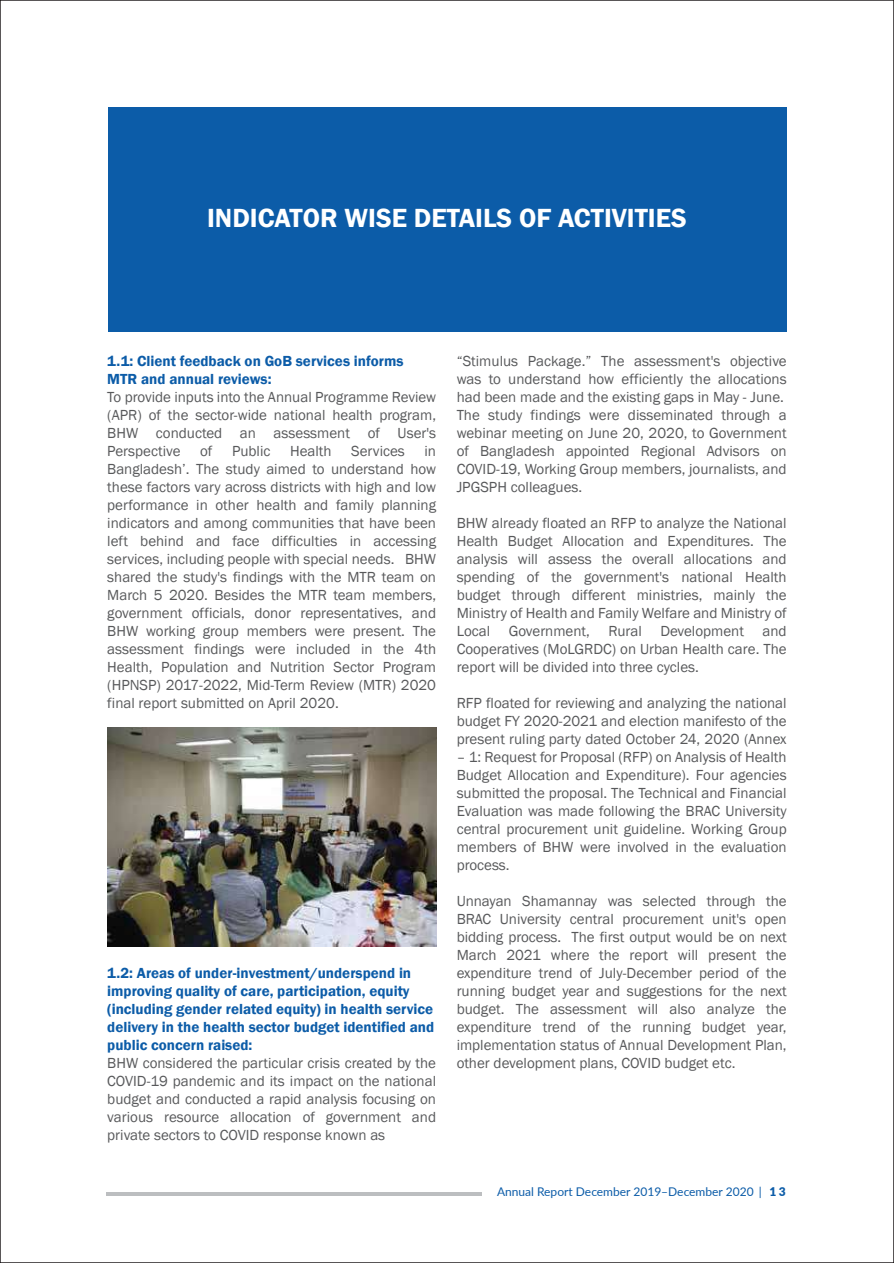
<style>
.page{position:relative;width:894px;height:1263px;background:#fff}
.page>*{position:absolute;margin:0;border:0;box-sizing:border-box;transform-origin:0 0}
.t1{font:600 27px "Franklin Gothic";color:#fff}
.t2{font:15px/18px "Franklin Gothic";color:#58595b;text-align:justify}
.t3{font:600 15px/18px "Franklin Gothic";color:#0c5ca8}
.t4{font:12px "Lato";color:#0c5ca8}
.s1{font-weight:900}
</style>
<div class="page">
<div style="left:108px;top:107px;width:678px;height:225px;background:#0c5ca8"></div>
<img style="left:107px;top:727px;width:329px;height:219px">
<hr style="left:106px;top:1192px;width:375px;height:3px;background:#bcbec0">
<h1 class="t1" style="left:207px;top:201px;width:481px">INDICATOR WISE DETAILS OF ACTIVITIES</h1>
<p class="t3" style="left:107px;top:352px;width:297px">1.1: Client feedback on GoB services informs<br>MTR and annual reviews:</p>
<p class="t2" style="left:107px;top:388px;width:330px">To provide inputs into the Annual Programme Review (APR) of the sector-wide national health program, BHW conducted an assessment of User's Perspective</p>
<p class="t2" style="left:200px;top:442px;width:14px">of</p>
<p class="t2" style="left:232px;top:442px;width:40px">Public</p>
<p class="t2" style="left:290px;top:442px;width:43px">Health</p>
<p class="t2" style="left:351px;top:442px;width:55px">Services</p>
<p class="t2" style="left:107px;top:442px;width:330px;text-indent:317px">in Bangladesh’. The study aimed to understand how these factors vary across districts with high and low performance in other health and family planning indicators and among communities that have been left behind and face difficulties in accessing services, including people with special needs. BHW shared the study's findings with the MTR team on March 5 2020. Besides the MTR team members, government officials, donor representatives, and BHW working group members were present. The assessment findings were included in the 4th Health, Population and Nutrition Sector Program (HPNSP) 2017-2022, Mid-Term Review (MTR) 2020 final report submitted on April 2020.</p>
<p class="t3" style="left:107px;top:964px;width:328px">1.2: Areas of under-investment/underspend in improving quality of care, participation, equity (including gender related equity) in health service delivery in the health sector budget identified and public concern raised:</p>
<p class="t2" style="left:107px;top:1054px;width:330px">BHW considered the particular crisis created by the COVID-19 pandemic and its impact on the national budget and conducted a rapid analysis focusing on various resource allocation of government and private sectors to COVID response known as</p>
<p class="t2" style="left:456px;top:352px;width:331px;text-align:left">“Stimulus Package.” The assessment's objective was to understand how efficiently the allocations had been made and the existing gaps in May - June.<br>The study findings were disseminated through a webinar meeting on June 20, 2020, to Government of Bangladesh appointed Regional Advisors on COVID-19, Working Group members, journalists, and JPGSPH colleagues.</p>
<p class="t2" style="left:456px;top:514px;width:331px">BHW already floated an RFP to analyze the National Health Budget Allocation and Expenditures. The analysis will assess the overall allocations and spending of the government's national Health budget through different ministries, mainly the Ministry of Health and Family Welfare and Ministry of Local Government, Rural Development and Cooperatives (MoLGRDC) on Urban Health care. The report will be divided into three cycles.</p>
<p class="t2" style="left:456px;top:694px;width:331px">RFP floated for reviewing and analyzing the national budget FY 2020-2021 and election manifesto of the present ruling party dated October 24, 2020 (Annex</p>
<p class="t2" style="left:456px;top:748px;width:331px">– 1: Request for Proposal (RFP) on Analysis of Health Budget Allocation and Expenditure). Four agencies submitted the proposal. The Technical and Financial Evaluation was made following the BRAC University central procurement unit guideline. Working Group members of BHW were involved in the evaluation process.</p>
<p class="t2" style="left:456px;top:892px;width:331px">Unnayan Shamannay was selected through the BRAC University central procurement unit's open bidding process. The first output would be on next March 2021 where the report will present the expenditure trend of July-December period of the running budget year and suggestions for the next budget. The assessment will also analyze the expenditure trend of the running budget year, implementation status of Annual Development Plan, other development plans, COVID budget etc.</p>
<p class="t4" style="left:497px;top:1183px;width:290px">Annual Report December 2019–December 2020 | <span class="s1">1 3</span></p>
</div>
